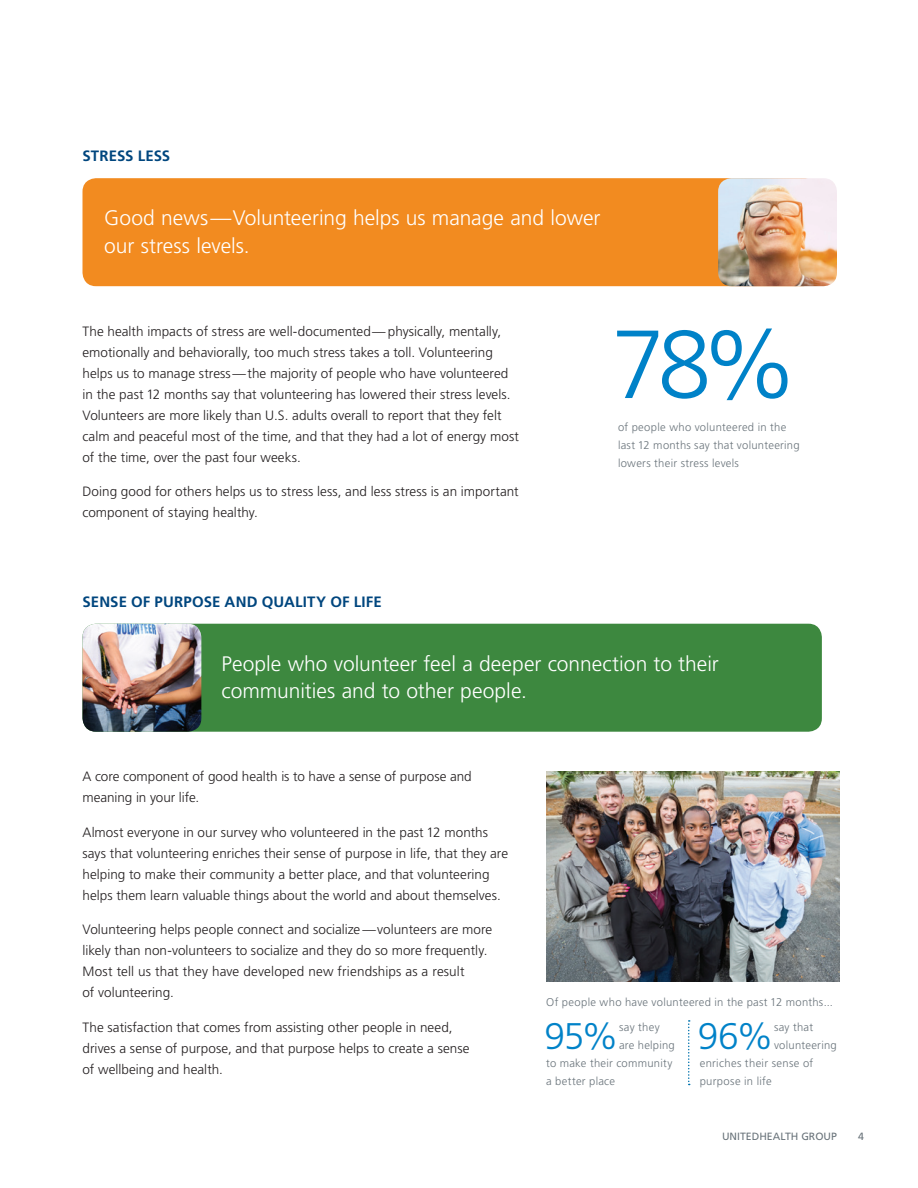
<style>
.page{position:relative;width:918px;height:1188px;background:#fff}
.page>*{position:absolute;margin:0;border:0;box-sizing:border-box;transform-origin:0 0}
.t1{font:300 96.6px "Frutiger LT Std";color:#0082c8}
.t2{font:300 37.05px "Frutiger LT Std";color:#0082c8}
.t3{font:300 21px/27px "Frutiger LT Std";color:#fff}
.t4{font:700 15px "Frutiger LT Std";letter-spacing:.01em;color:#00467e}
.t5{font:300 13.5px/21px "Frutiger LT Std";letter-spacing:.005em;color:#231f20}
.t6{font:300 11.25px/18px "Frutiger LT Std";letter-spacing:.025em;color:#6a747b}
.t7{font:10.5px "Frutiger LT Std";color:#6a747b}
.s1{font-style:inherit}
</style>
<div class="page">
<div style="left:82px;top:178px;width:734px;height:108px;background:#f28b20;border-radius:14px"></div>
<img style="left:718px;top:178px;width:119px;height:108px">
<div style="left:82px;top:624px;width:740px;height:108px;background:#3d883f;border-radius:14px"></div>
<img style="left:82px;top:624px;width:119px;height:108px">
<img style="left:546px;top:771px;width:293px;height:211px">
<svg style="left:688px;top:1020px;width:2px;height:65px"></svg>
<p class="t4" style="left:82px;top:147px;width:80px">STRESS LESS</p>
<h3 class="t3" style="left:104px;top:205px;width:498px">Good news—Volunteering helps us manage and lower our stress levels.</h3>
<p class="t5" style="left:82px;top:321px;width:438px">The health impacts of stress are well-documented—physically, mentally, emotionally and behaviorally, too much stress takes a toll. Volunteering helps us to manage stress—the majority of people who have volunteered in the past 12 months say that volunteering has lowered their stress levels.<br>Volunteers are more likely than U.S. adults overall to report that they felt calm and peaceful most of the time, and that they had a lot of energy most of the time, over the past four weeks.</p>
<p class="t5" style="left:83px;top:481px;width:438px">Doing good for others helps us to stress less, and less stress is an important component of staying healthy.</p>
<h1 class="t1" style="left:612px;top:310px;width:188px">78<span class="s1">%</span></h1>
<p class="t6" style="left:618px;top:419px;width:183px">of people who volunteered in the last 12 months say that volunteering lowers their stress levels</p>
<p class="t4" style="left:82px;top:593px;width:301px">SENSE OF PURPOSE AND QUALITY OF LIFE</p>
<h3 class="t3" style="left:222px;top:651px;width:499px">People who volunteer feel a deeper connection to their communities and to other people.</h3>
<p class="t5" style="left:82px;top:766px;width:391px">A core component of good health is to have a sense of purpose and meaning in your life.</p>
<p class="t5" style="left:82px;top:822px;width:427px">Almost everyone in our survey who volunteered in the past 12 months says that volunteering enriches their sense of purpose in life, that they are helping to make their community a better place, and that volunteering helps them learn valuable things about the world and about themselves.</p>
<p class="t5" style="left:82px;top:919px;width:411px">Volunteering helps people connect and socialize—volunteers are more likely than non-volunteers to socialize and they do so more frequently.<br>Most tell us that they have developed new friendships as a result<br>of volunteering.</p>
<p class="t5" style="left:82px;top:1017px;width:389px">The satisfaction that comes from assisting other people in need, drives a sense of purpose, and that purpose helps to create a sense of wellbeing and health.</p>
<p class="t6" style="left:546px;top:994px;width:288px">Of people who have volunteered in the past 12 months...</p>
<h2 class="t2" style="left:698px;top:1016px;width:77px">96%</h2>
<p class="t6" style="left:774px;top:1019px;width:41px">say that</p>
<h2 class="t2" style="left:544px;top:1016px;width:76px">95%</h2>
<p class="t6" style="left:619px;top:1019px;width:42px">say they</p>
<p class="t6" style="left:619px;top:1037px;width:57px">are helping</p>
<p class="t6" style="left:546px;top:1055px;width:128px">to make their community</p>
<p class="t6" style="left:546px;top:1073px;width:70px">a better place</p>
<p class="t6" style="left:774px;top:1037px;width:64px">volunteering</p>
<p class="t6" style="left:700px;top:1055px;width:115px">enriches their sense of</p>
<p class="t6" style="left:700px;top:1073px;width:73px">purpose in life</p>
<p class="t7" style="left:722px;top:1130px;width:116px">UNITEDHEALTH GROUP</p>
<p class="t7" style="left:858px;top:1130px;width:7px">4</p>
</div>
